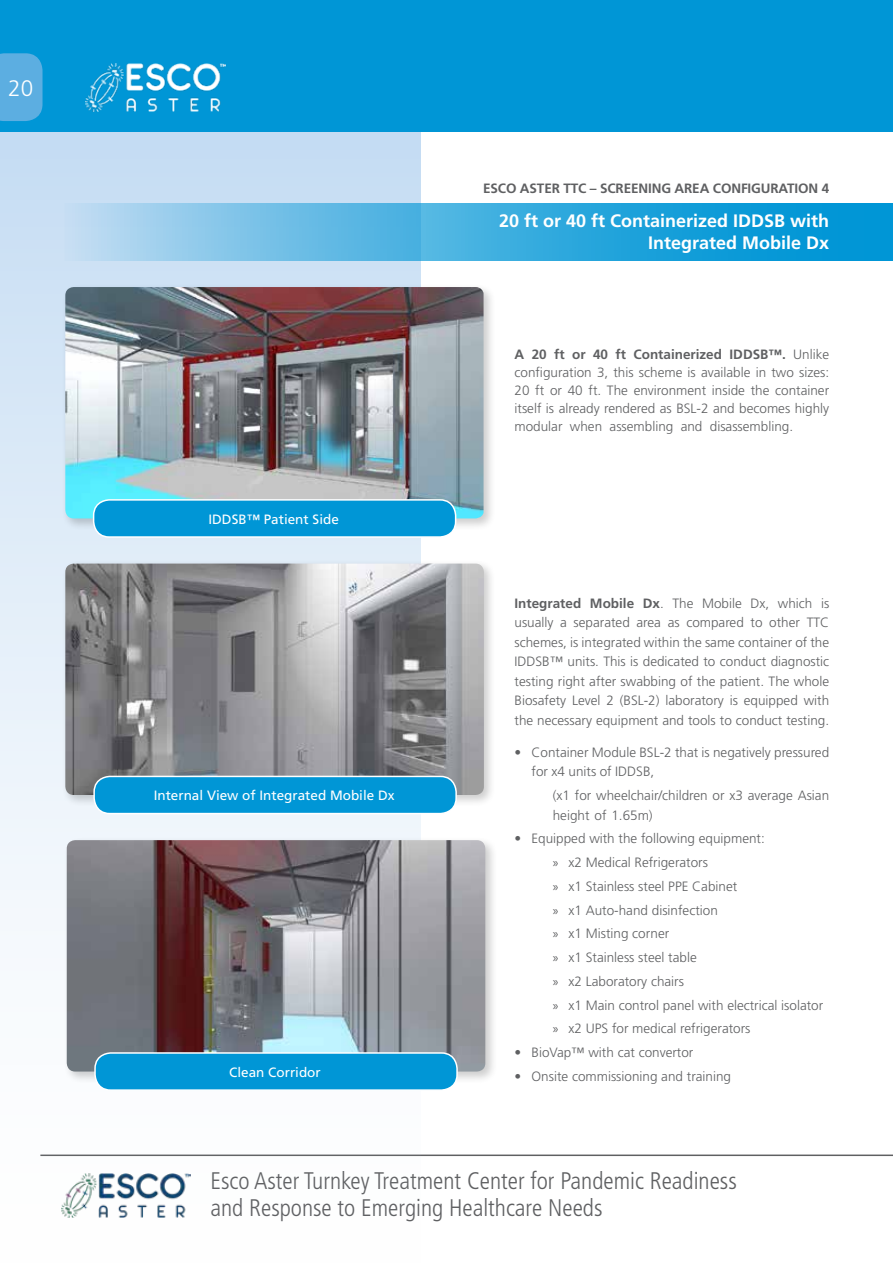
<style>
.page{position:relative;width:893px;height:1263px;background:#fff}
.page>*{position:absolute;margin:0;border:0;box-sizing:border-box;transform-origin:0 0}
.t1{font:300 condensed 24px/27px "Frutiger LT Std";color:#5f6062}
.t2{font:300 22.5px "Frutiger LT Std";color:#fff}
.t3{font:700 18px/21.6px "Frutiger LT Std";color:#fff;text-align:right}
.t4{font:300 13.5px/19.5px "Frutiger LT Std";color:#5f6062}
.t5{font:13.5px "Frutiger LT Std";color:#fff}
.t6{font:700 13.5px "Frutiger LT Std";letter-spacing:-.01em;color:#5f6062}
.s1{font-weight:700}
.s2{font-family:"Myriad Pro";font-weight:400}
</style>
<div class="page">
<hr style="left:40px;top:1154px;width:853px;height:2px;background:#5f6062">
<div style="left:0;top:132px;width:421px;height:1131px;background:linear-gradient(to bottom,#c9dff4,#fffffe)"></div>
<svg style="left:65px;top:204px;width:828px;height:57px;background:#49b1e0"></svg>
<div style="left:61px;top:283px;width:435px;height:248px;background:#000;opacity:.2"></div>
<img style="left:65px;top:287px;width:419px;height:231px">
<div style="left:94px;top:500px;width:362px;height:37px;background:#0096d6;border-radius:16px"></div>
<div style="left:93px;top:499px;width:363px;height:39px;border:2px solid #fff;border-radius:16px"></div>
<div style="left:63px;top:836px;width:435px;height:248px;background:#000;opacity:.2"></div>
<img style="left:67px;top:840px;width:418px;height:231px">
<div style="left:95px;top:1053px;width:362px;height:37px;background:#0096d6;border-radius:16px"></div>
<div style="left:94px;top:1052px;width:364px;height:39px;border:2px solid #fff;border-radius:16px"></div>
<div style="left:61px;top:560px;width:436px;height:247px;background:#000;opacity:.2"></div>
<img style="left:65px;top:564px;width:419px;height:231px">
<div style="left:94px;top:776px;width:362px;height:37px;background:#0096d6;border-radius:16px"></div>
<div style="left:93px;top:776px;width:364px;height:38px;border:2px solid #fff;border-radius:16px"></div>
<div style="left:0;top:0;width:893px;height:132px;background:#0096d6"></div>
<img style="left:85px;top:63px;width:140px;height:48px">
<svg style="left:0;top:53px;width:43px;height:68px;background:#56ace0"></svg>
<h2 class="t2" style="left:8px;top:75px;width:27px">20</h2>
<p class="t6" style="left:483px;top:180px;width:348px">ESCO ASTER TTC – SCREENING AREA CONFIGURATION 4</p>
<h3 class="t3" style="left:499px;top:210px;width:332px">20 ft or 40 ft Containerized IDDSB with<br>Integrated Mobile Dx</h3>
<p class="t5" style="left:208px;top:511px;width:132px">IDDSB™ Patient Side</p>
<p class="t5" style="left:154px;top:787px;width:242px">Internal View of Integrated Mobile Dx</p>
<p class="t5" style="left:229px;top:1064px;width:93px">Clean Corridor</p>
<p class="t4" style="left:514px;top:345px;width:316px;line-height:18px;text-align:justify"><span class="s1">A 20 ft or 40 ft Containerized IDDSB™.</span> Unlike configuration 3, this scheme is available in two sizes:<br>20 ft or 40 ft. The environment inside the container itself is already rendered as BSL-2 and becomes highly modular when assembling and disassembling.</p>
<p class="t4" style="left:514px;top:593px;width:316px;text-align:justify"><span class="s1">Integrated Mobile Dx</span>. The Mobile Dx, which is usually a separated area as compared to other TTC schemes, is integrated within the same container of the IDDSB™ units. This is dedicated to conduct diagnostic testing right after swabbing of the patient. The whole Biosafety Level 2 (BSL-2) laboratory is equipped with the necessary equipment and tools to conduct testing.</p>
<p class="t4" style="left:531px;top:743px;width:299px;text-indent:-17px">• Container Module BSL-2 that is negatively pressured for x4 units of IDDSB,</p>
<p class="t4" style="left:553px;top:786px;width:278px">(x1 for wheelchair/children or x3 average Asian height of 1.65m)</p>
<p class="t4" style="left:553px;top:827px;width:272px;line-height:23.7px;text-indent:-38px">• Equipped with the following equipment:<br><span class="s2">»</span> x2 Medical Refrigerators<br><span class="s2">»</span> x1 Stainless steel PPE Cabinet<br><span class="s2">»</span> x1 Auto-hand disinfection<br><span class="s2">»</span> x1 Misting corner<br><span class="s2">»</span> x1 Stainless steel table<br><span class="s2">»</span> x2 Laboratory chairs<br><span class="s2">»</span> x1 Main control panel with electrical isolator <span class="s2">»</span> x2 UPS for medical refrigerators</p>
<p class="t4" style="left:514px;top:1043px;width:180px">• BioVap™ with cat convertor</p>
<p class="t4" style="left:514px;top:1067px;width:218px">• Onsite commissioning and training</p>
<h1 class="t1" style="left:210px;top:1168px;width:528px">Esco Aster Turnkey Treatment Center for Pandemic Readiness and Response to Emerging Healthcare Needs</h1>
</div>
